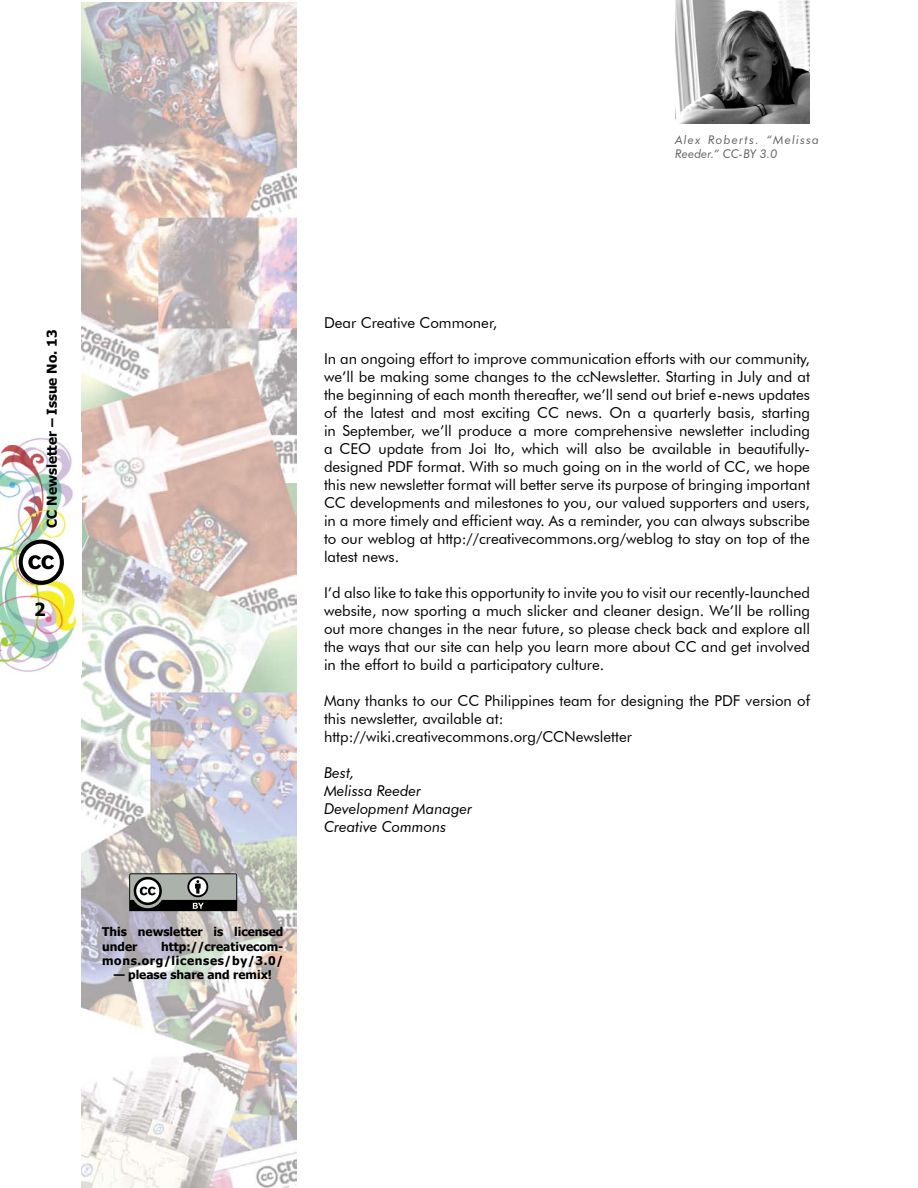
<style>
.page{position:relative;width:918px;height:1188px;background:#fff}
.page>*{position:absolute;margin:0;border:0;box-sizing:border-box;transform-origin:0 0}
.t1{font:700 18px "Tahoma";color:#000}
.t2{font:15px/18px "Futura BT";color:#000;text-align:justify}
.t3{font:italic 15px/18px "Futura BT";color:#000}
.t4{font:700 13.5px "Tahoma";color:#000}
.t5{font:700 12px/14.4px "Tahoma";color:#000}
.t6{font:700 12px/14.4px "Tahoma";letter-spacing:.025em;color:#000;text-align:right}
.t7{font:italic 12px/14.4px "Futura BT";letter-spacing:.095em;color:#636467}
</style>
<div class="page">
<img style="left:81px;top:2px;width:216px;height:1186px">
<img style="left:0;top:438px;width:77px;height:234px">
<svg style="left:129px;top:873px;width:109px;height:39px;background:#757976"></svg>
<img style="left:675px;top:0;width:135px;height:124px">
<svg style="left:19px;top:540px;width:45px;height:45px"></svg>
<p class="t7" style="left:675px;top:132px;width:146px">Alex Roberts. “Melissa<br>Reeder.” CC-BY 3.0</p>
<p class="t4" style="left:43px;top:528px;width:200px;rotate:-90deg">CC Newsletter – Issue No. 13</p>
<p class="t1" style="left:34px;top:597px;width:13px">2</p>
<p class="t5" style="left:102px;top:924px;width:183px">This newsletter is licensed under</p>
<p class="t6" style="left:102px;top:938px;width:183px">http://creativecom&shy;mons.org/licenses/by/3.0/</p>
<p class="t5" style="left:114px;top:967px;width:160px">— please share and remix!</p>
<p class="t2" style="left:324px;top:314px;width:175px">Dear Creative Commoner,</p>
<p class="t2" style="left:324px;top:350px;width:488px">In an ongoing effort to improve communication efforts with our community, we’ll be making some changes to the ccNewsletter. Starting in July and at the beginning of each month thereafter, we’ll send out brief e-news updates of the latest and most exciting CC news. On a quarterly basis, starting in September, we’ll produce a more comprehensive newsletter including a CEO update from Joi Ito, which will also be available in beautifully&shy;designed PDF format. With so much going on in the world of CC, we hope this new newsletter format will better serve its purpose of bringing important CC developments and milestones to you, our valued supporters and users, in a more timely and efficient way. As a reminder, you can always subscribe to our weblog at http://creativecommons.org/weblog to stay on top of the latest news.</p>
<p class="t2" style="left:324px;top:584px;width:487px">I’d also like to take this opportunity to invite you to visit our recently-launched website, now sporting a much slicker and cleaner design. We’ll be rolling out more changes in the near future, so please check back and explore all the ways that our site can help you learn more about CC and get involved in the effort to build a participatory culture.</p>
<p class="t2" style="left:324px;top:692px;width:488px;text-align:left">Many thanks to our CC Philippines team for designing the PDF version of this newsletter, available at: http://wiki.creativecommons.org/CCNewsletter</p>
<p class="t3" style="left:324px;top:764px;width:150px">Best,<br>Melissa Reeder<br>Development Manager<br>Creative Commons</p>
</div>
